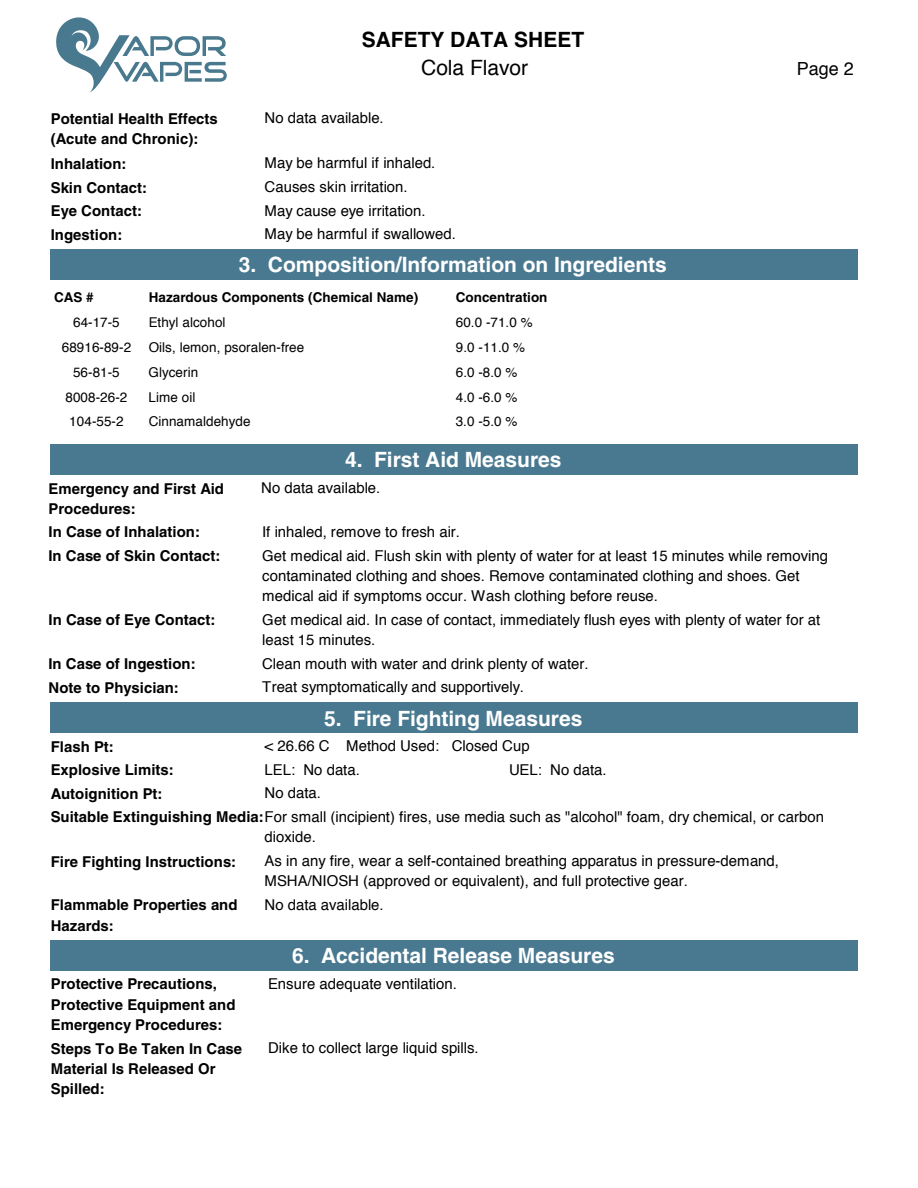
<style>
.page{position:relative;width:918px;height:1188px;background:#fff}
.page>*{position:absolute;margin:0;border:0;box-sizing:border-box;transform-origin:0 0}
.t1{font:700 21px "Helvetica";letter-spacing:-.005em;color:#fff}
.t2{font:700 21px "Helvetica";color:#000}
.t3{font:21px "Helvetica";color:#000}
.t4{font:18px "Helvetica";color:#000}
.t5{font:15px/20.4px "Helvetica";color:#000}
.t6{font:700 15px/20.4px "Helvetica";color:#000}
.t7{font:13.5px "Helvetica";letter-spacing:.005em;color:#000}
.t8{font:700 13.5px "Helvetica";letter-spacing:.005em;color:#000}
.s1{font-weight:700}
</style>
<div class="page">
<svg style="left:56px;top:17px;width:171px;height:75px"></svg>
<div style="left:50px;top:249px;width:808px;height:30px;background:#497990"></div>
<div style="left:50px;top:444px;width:808px;height:30px;background:#497990"></div>
<div style="left:50px;top:702px;width:808px;height:31px;background:#497990"></div>
<div style="left:50px;top:940px;width:808px;height:30px;background:#497990"></div>
<h1 class="t2" style="left:362px;top:27px;width:224px">SAFETY DATA SHEET</h1>
<p class="t6" style="left:51px;top:108px;width:169px">Potential Health Effects</p>
<p class="t5" style="left:265px;top:108px;width:121px">No data available.</p>
<p class="t6" style="left:51px;top:129px;width:149px">(Acute and Chronic):</p>
<h1 class="t3" style="left:421px;top:52px;width:109px">Cola Flavor</h1>
<p class="t6" style="left:51px;top:153px;width:77px">Inhalation:</p>
<p class="t5" style="left:265px;top:153px;width:172px">May be harmful if inhaled.</p>
<p class="t6" style="left:51px;top:177px;width:98px">Skin Contact:</p>
<p class="t5" style="left:265px;top:177px;width:145px">Causes skin irritation.</p>
<p class="t6" style="left:51px;top:224px;width:73px">Ingestion:</p>
<p class="t5" style="left:265px;top:224px;width:193px">May be harmful if swallowed.</p>
<p class="t6" style="left:51px;top:201px;width:93px">Eye Contact:</p>
<p class="t5" style="left:265px;top:201px;width:162px">May cause eye irritation.</p>
<h1 class="t1" style="left:239px;top:252px;width:429px">3. Composition/Information on Ingredients</h1>
<p class="t8" style="left:456px;top:289px;width:93px">Concentration</p>
<p class="t8" style="left:54px;top:289px;width:41px">CAS #</p>
<p class="t8" style="left:149px;top:289px;width:271px">Hazardous Components (Chemical Name)</p>
<p class="t7" style="left:73px;top:312px;width:48px">64-17-5</p>
<p class="t7" style="left:149px;top:312px;width:78px">Ethyl alcohol</p>
<p class="t7" style="left:456px;top:312px;width:78px">60.0 -71.0 %</p>
<p class="t7" style="left:62px;top:337px;width:71px">68916-89-2</p>
<p class="t7" style="left:149px;top:337px;width:157px">Oils, lemon, psoralen-free</p>
<p class="t7" style="left:456px;top:337px;width:71px">9.0 -11.0 %</p>
<p class="t7" style="left:73px;top:362px;width:48px">56-81-5</p>
<p class="t7" style="left:149px;top:362px;width:51px">Glycerin</p>
<p class="t7" style="left:456px;top:362px;width:63px">6.0 -8.0 %</p>
<p class="t7" style="left:66px;top:386px;width:63px">8008-26-2</p>
<p class="t7" style="left:149px;top:386px;width:48px">Lime oil</p>
<p class="t7" style="left:456px;top:386px;width:63px">4.0 -6.0 %</p>
<p class="t7" style="left:69px;top:411px;width:56px">104-55-2</p>
<p class="t7" style="left:149px;top:411px;width:103px">Cinnamaldehyde</p>
<p class="t7" style="left:456px;top:411px;width:63px">3.0 -5.0 %</p>
<h1 class="t1" style="left:345px;top:447px;width:218px">4. First Aid Measures</h1>
<p class="t6" style="left:49px;top:478px;width:177px">Emergency and First Aid</p>
<p class="t5" style="left:261px;top:478px;width:121px">No data available.</p>
<p class="t6" style="left:49px;top:498px;width:89px">Procedures:</p>
<p class="t6" style="left:49px;top:522px;width:153px">In Case of Inhalation:</p>
<p class="t5" style="left:262px;top:522px;width:200px">If inhaled, remove to fresh air.</p>
<p class="t4" style="left:797px;top:54px;width:59px">Page 2</p>
<p class="t6" style="left:48px;top:545px;width:174px">In Case of Skin Contact:</p>
<p class="t6" style="left:49px;top:610px;width:168px">In Case of Eye Contact:</p>
<p class="t5" style="left:262px;top:546px;width:567px">Get medical aid. Flush skin with plenty of water for at least 15 minutes while removing contaminated clothing and shoes. Remove contaminated clothing and shoes. Get medical aid if symptoms occur. Wash clothing before reuse.</p>
<p class="t5" style="left:262px;top:610px;width:560px">Get medical aid. In case of contact, immediately flush eyes with plenty of water for at least 15 minutes.</p>
<p class="t6" style="left:48px;top:654px;width:149px">In Case of Ingestion:</p>
<p class="t5" style="left:262px;top:654px;width:328px">Clean mouth with water and drink plenty of water.</p>
<p class="t6" style="left:49px;top:677px;width:132px">Note to Physician:</p>
<p class="t5" style="left:262px;top:677px;width:263px">Treat symptomatically and supportively.</p>
<h1 class="t1" style="left:324px;top:705px;width:260px">5. Fire Fighting Measures</h1>
<p class="t6" style="left:51px;top:736px;width:65px">Flash Pt:</p>
<p class="t5" style="left:265px;top:736px;width:267px">&lt; 26.66 C Method Used: Closed Cup</p>
<p class="t6" style="left:51px;top:760px;width:125px">Explosive Limits:</p>
<p class="t5" style="left:265px;top:760px;width:97px">LEL: No data.</p>
<p class="t5" style="left:509px;top:760px;width:99px">UEL: No data.</p>
<p class="t5" style="left:265px;top:807px;width:561px;text-indent:-214px"><span class="s1">Suitable Extinguishing Media:</span>For small (incipient) fires, use media such as "alcohol" foam, dry chemical, or carbon dioxide.</p>
<p class="t6" style="left:51px;top:783px;width:113px">Autoignition Pt:</p>
<p class="t5" style="left:265px;top:783px;width:58px">No data.</p>
<p class="t5" style="left:265px;top:851px;width:516px">As in any fire, wear a self-contained breathing apparatus in pressure-demand,<br>MSHA/NIOSH (approved or equivalent), and full protective gear.</p>
<p class="t6" style="left:51px;top:851px;width:187px">Fire Fighting Instructions:</p>
<p class="t6" style="left:51px;top:895px;width:188px">Flammable Properties and</p>
<p class="t5" style="left:265px;top:895px;width:121px">No data available.</p>
<p class="t6" style="left:51px;top:915px;width:65px">Hazards:</p>
<h1 class="t1" style="left:292px;top:943px;width:324px">6. Accidental Release Measures</h1>
<p class="t6" style="left:51px;top:974px;width:168px">Protective Precautions,</p>
<p class="t5" style="left:268px;top:974px;width:190px">Ensure adequate ventilation.</p>
<p class="t6" style="left:51px;top:994px;width:186px">Protective Equipment and<br>Emergency Procedures:</p>
<p class="t6" style="left:51px;top:1038px;width:193px">Steps To Be Taken In Case</p>
<p class="t5" style="left:268px;top:1038px;width:212px">Dike to collect large liquid spills.</p>
<p class="t6" style="left:51px;top:1058px;width:166px">Material Is Released Or<br>Spilled:</p>
</div>
